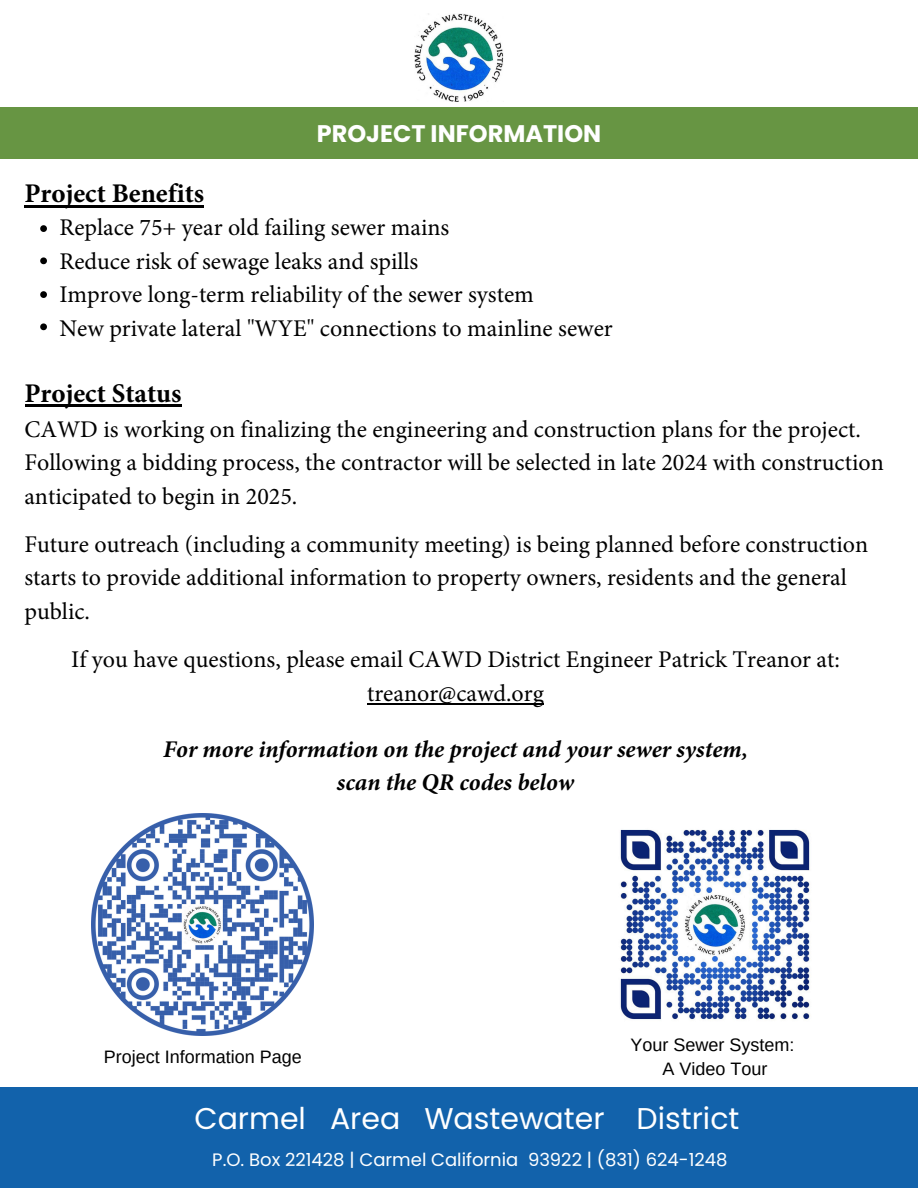
<style>
.page{position:relative;width:918px;height:1188px;background:#fff}
.page>*{position:absolute;margin:0;border:0;box-sizing:border-box;transform-origin:0 0}
.t1{font:30px "Poppins";color:#fff}
.t2{font:700 27px "Minion Pro";color:#000}
.t3{font:24px/33.5px "Minion Pro";color:#000}
.t4{font:italic 700 24px/33.5px "Minion Pro";color:#000;text-align:center}
.t5{font:700 24px "Poppins";color:#fff}
.t6{font:18px "Poppins";color:#fff}
.t7{font:18px "Arimo";color:#000}
</style>
<div class="page">
<img style="left:415px;top:14px;width:89px;height:88px">
<div style="left:0;top:107px;width:918px;height:52px;background:#679543"></div>
<div style="left:0;top:1087px;width:918px;height:101px;background:#1262ab"></div>
<img style="left:92px;top:814px;width:221px;height:221px">
<svg style="left:40px;top:225px;width:7px;height:7px"></svg>
<svg style="left:40px;top:257px;width:7px;height:7px"></svg>
<svg style="left:40px;top:291px;width:7px;height:7px"></svg>
<svg style="left:40px;top:323px;width:7px;height:7px"></svg>
<img style="left:620px;top:829px;width:190px;height:191px">
<hr style="left:25px;top:206px;width:179px;height:2px;background:#000">
<hr style="left:25px;top:405px;width:156px;height:2px;background:#000">
<hr style="left:367px;top:703px;width:177px;height:2px;background:#000">
<p class="t5" style="left:317px;top:116px;width:286px">PROJECT INFORMATION</p>
<h2 class="t2" style="left:24px;top:174px;width:181px">Project Benefits</h2>
<p class="t3" style="left:59px;top:211px;width:555px">Replace 75+ year old failing sewer mains<br>Reduce risk of sewage leaks and spills<br>Improve long-term reliability of the sewer system<br>New private lateral "WYE" connections to mainline sewer</p>
<h3 class="t2" style="left:24px;top:374px;width:159px">Project Status</h3>
<h3 class="t3" style="left:24px;top:412px;width:861px">CAWD is working on finalizing the engineering and construction plans for the project.<br>Following a bidding process, the contractor will be selected in late 2024 with construction anticipated to begin in 2025.</h3>
<h3 class="t3" style="left:24px;top:528px;width:845px">Future outreach (including a community meeting) is being planned before construction starts to provide additional information to property owners, residents and the general public.</h3>
<h3 class="t3" style="left:71px;top:643px;width:770px;text-align:center">If you have questions, please email CAWD District Engineer Patrick Treanor at: treanor@cawd.org</h3>
<h3 class="t4" style="left:163px;top:732px;width:586px">For more information on the project and your sewer system, scan the QR codes below</h3>
<p class="t7" style="left:104px;top:1047px;width:199px">Project Information Page</p>
<p class="t7" style="left:631px;top:1034px;width:165px">Your Sewer System:</p>
<p class="t7" style="left:663px;top:1059px;width:106px">A Video Tour</p>
<p class="t1" style="left:195px;top:1097px;width:546px">Carmel Area Wastewater District</p>
<p class="t6" style="left:212px;top:1148px;width:517px">P.O. Box 221428 | Carmel California 93922 | (831) 624-1248</p>
</div>
